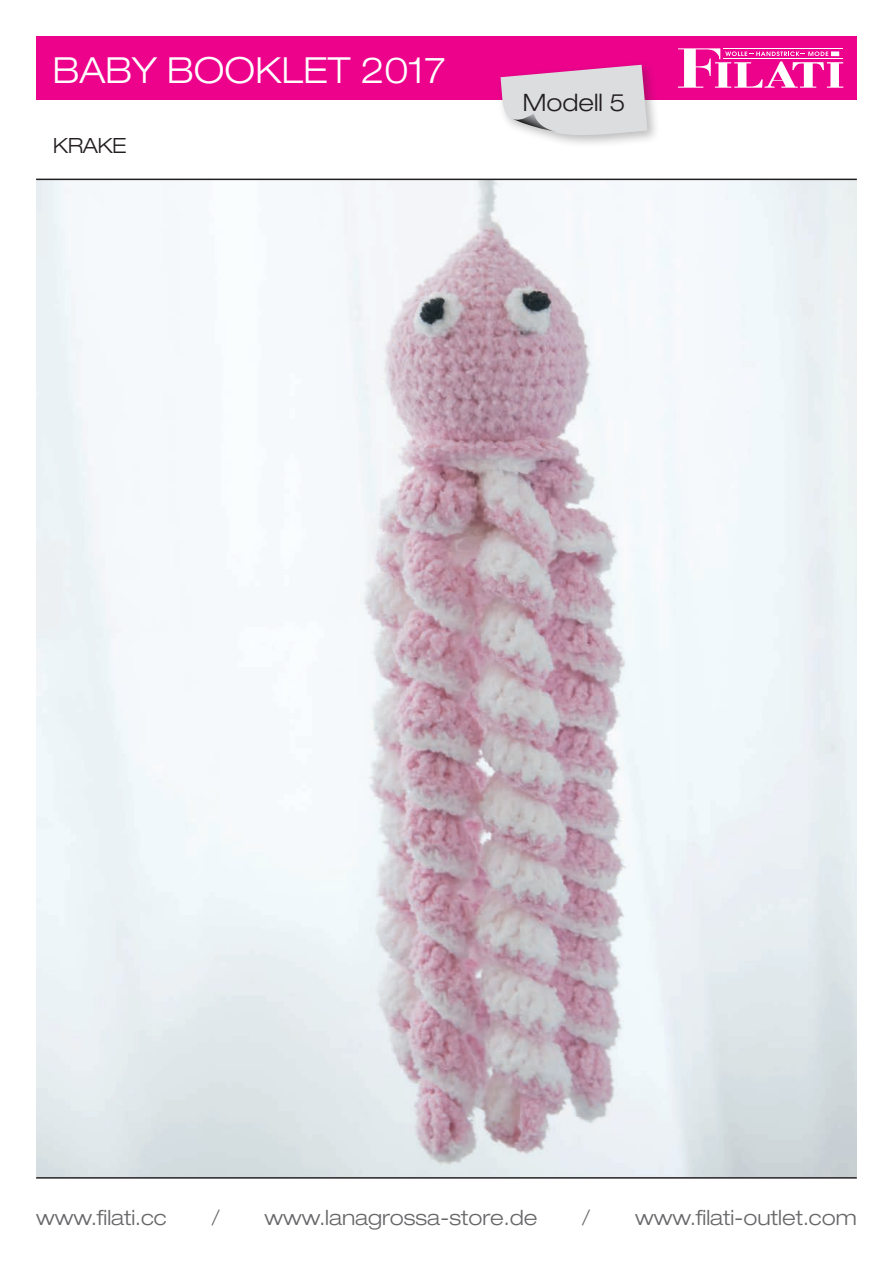
<style>
.page{position:relative;width:893px;height:1263px;background:#fff}
.page>*{position:absolute;margin:0;border:0;box-sizing:border-box;transform-origin:0 0}
.t1{font:300 expanded 36px "Helvetica Neue LT Std";color:#fff}
.t2{font:300 expanded 24px "Helvetica Neue LT Std";color:#231f20}
.t3{font:300 expanded 21px "Helvetica Neue LT Std";color:#67676a}
.t4{font:300 expanded 21px "Helvetica Neue LT Std";letter-spacing:-.03em;color:#231f20}
</style>
<div class="page">
<img style="left:36px;top:180px;width:821px;height:997px">
<hr style="left:36px;top:1177px;width:821px;height:1px;background:#231f20">
<hr style="left:36px;top:179px;width:821px;height:1px;background:#231f20">
<div style="left:36px;top:36px;width:821px;height:64px;background:#ed028c"></div>
<svg style="left:678px;top:48px;width:165px;height:40px"></svg>
<div style="left:496px;top:60px;width:164px;height:89px;background:#231f20;opacity:.3"></div>
<svg style="left:501px;top:65px;width:146px;height:75px;background:#dcc8d6"></svg>
<h1 class="t1" style="left:53px;top:49px;width:394px">BABY BOOKLET 2017</h1>
<p class="t4" style="left:53px;top:133px;width:75px">KRAKE</p>
<p class="t2" style="left:523px;top:88px;width:104px">Modell 5</p>
<p class="t3" style="left:36px;top:1205px;width:132px">www.filati.cc</p>
<p class="t3" style="left:211px;top:1205px;width:10px">/</p>
<p class="t3" style="left:265px;top:1205px;width:274px">www.lanagrossa-store.de</p>
<p class="t3" style="left:582px;top:1205px;width:10px">/</p>
<p class="t3" style="left:635px;top:1205px;width:223px">www.filati-outlet.com</p>
</div>
